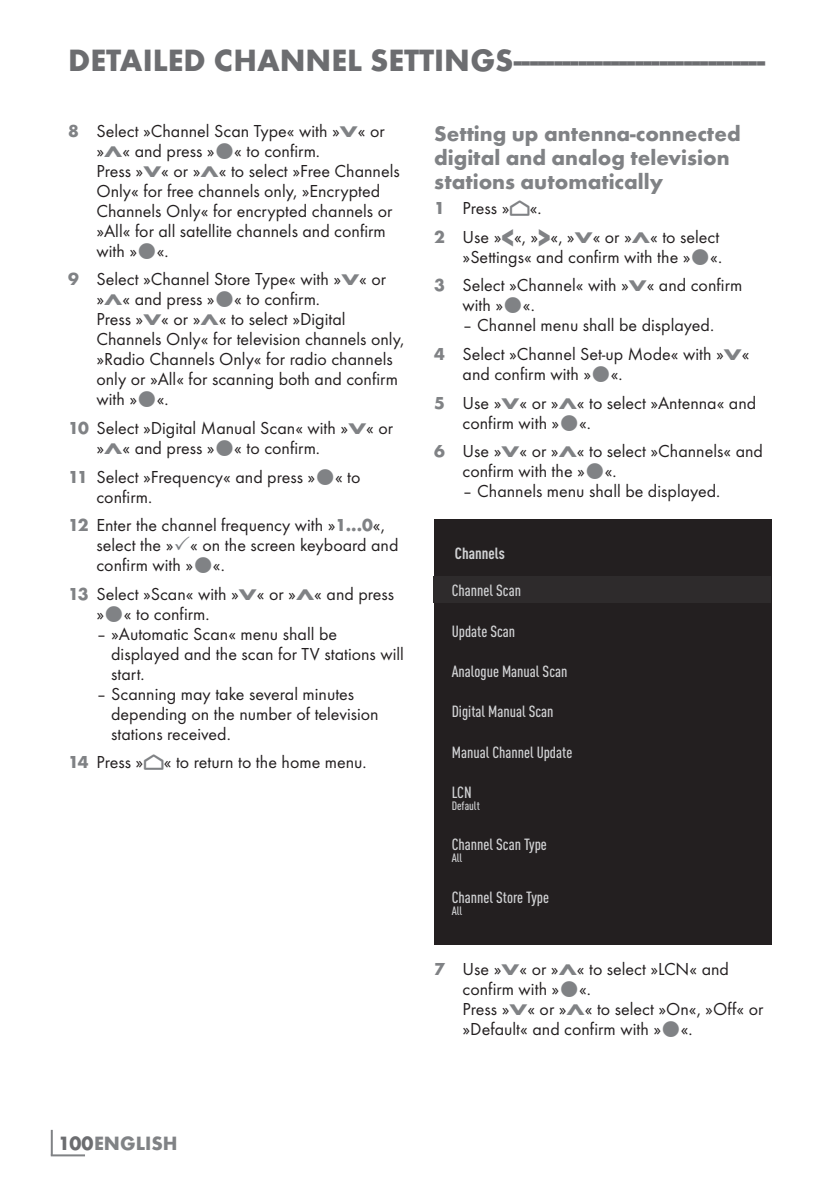
<style>
.page{position:relative;width:840px;height:1191px;background:#fff}
.page>*{position:absolute;margin:0;border:0;box-sizing:border-box;transform-origin:0 0}
.t1{font:700 32px "Futura TOT";color:#6c6d70}
.t2{font:700 22px/24px "Futura TOT";color:#808285}
.t3{font:700 20px "Futura TOT";color:#808285}
.t4{font:18px/20px "Futura TOT Boo";color:#231f20}
.t5{font:500 condensed 16px "DIN Pro";color:#d1d2d4}
.t6{font:700 condensed 16px "DIN Pro";color:#d1d2d4}
.t7{font:500 condensed 12px "DIN Pro";color:#d1d2d4}
.s1{font-family:"Futura TOT";font-weight:700;color:#808285}
.s2{font-family:"Futura TOT";font-weight:700;font-size:16px;color:#808285}
.s3{font-family:"Arcelik TS9 Android";font-size:24px;color:#808285}
.s4{font-family:"Futura TOT";font-weight:700;font-size:27.2px;color:#808285}
.s5{color:#6c6d70}
</style>
<div class="page">
<hr style="left:51px;top:1129px;width:2px;height:26px;background:#808285">
<hr style="left:51px;top:1154px;width:34px;height:2px;background:#808285">
<div style="left:434px;top:519px;width:337px;height:425px;background:#231f20"></div>
<div style="left:433px;top:576px;width:337px;height:27px;background:#2e2b2c"></div>
<h1 class="t1" style="left:68px;top:40px;width:698px">DETAILED CHANNEL SETTINGS-------------------------------</h1>
<p class="t4" style="left:96px;top:121px;width:304px;text-indent:-28px"><span class="s1">8</span> Select »Channel Scan Type« with »<span class="s2">V</span>« or »<span class="s2">Λ</span>« and press » « to confirm.<br>Press »<span class="s2">V</span>« or »<span class="s2">Λ</span>« to select »Free Channels Only« for free channels only, »Encrypted Channels Only« for encrypted channels or »All« for all satellite channels and confirm with » «.</p>
<p class="t4" style="left:96px;top:269px;width:309px;text-indent:-28px"><span class="s1">9</span> Select »Channel Store Type« with »<span class="s2">V</span>« or »<span class="s2">Λ</span>« and press » « to confirm.<br>Press »<span class="s2">V</span>« or »<span class="s2">Λ</span>« to select »Digital Channels Only« for television channels only, »Radio Channels Only« for radio channels only or »All« for scanning both and confirm with » «.</p>
<p class="t4" style="left:96px;top:418px;width:298px;text-indent:-28px"><span class="s1">10</span> Select »Digital Manual Scan« with »<span class="s2">V</span>« or »<span class="s2">Λ</span>« and press » « to confirm.</p>
<p class="t4" style="left:96px;top:466px;width:265px;text-indent:-28px"><span class="s1">11</span> Select »Frequency« and press » « to confirm.</p>
<p class="t4" style="left:96px;top:515px;width:303px;text-indent:-28px"><span class="s1">12</span> Enter the channel frequency with »<span class="s1">1...0</span>«, select the » « on the screen keyboard and confirm with » «.</p>
<p class="t4" style="left:96px;top:583px;width:299px;text-indent:-28px"><span class="s1">13</span> Select »Scan« with »<span class="s2">V</span>« or »<span class="s2">Λ</span>« and press » « to confirm.</p>
<p class="t4" style="left:111px;top:623px;width:294px;text-indent:-15px">– »Automatic Scan« menu shall be displayed and the scan for TV stations will start.</p>
<p class="t4" style="left:111px;top:683px;width:269px;text-indent:-15px">– Scanning may take several minutes depending on the number of television stations received.</p>
<p class="t4" style="left:68px;top:752px;width:300px"><span class="s1">14</span> Press »<span class="s3">p</span>« to return to the home menu.</p>
<p class="t2" style="left:434px;top:121px;width:308px">Setting up antenna-connected digital and analog television stations automatically</p>
<p class="t4" style="left:434px;top:194px;width:286px;line-height:28.6px"><span class="s1">1</span> Press »<span class="s3">p</span>«.<br><span class="s1">2</span> Use »<span class="s4">&lt;</span>«, »<span class="s4">&gt;</span>«, »<span class="s2">V</span>« or »<span class="s2">Λ</span>« to select</p>
<p class="t4" style="left:434px;top:242px;width:309px;line-height:28.6px;text-align:center">»Settings« and confirm with the » «.<br><span class="s1">3</span> Select »Channel« with »<span class="s2">V</span>« and confirm</p>
<p class="t4" style="left:462px;top:295px;width:74px">with » «.</p>
<p class="t4" style="left:434px;top:311px;width:316px;line-height:28.6px;text-align:center">– Channel menu shall be displayed.<br><span class="s1">4</span> Select »Channel Set-up Mode« with »<span class="s2">V</span>«</p>
<p class="t4" style="left:434px;top:359px;width:323px;line-height:28.6px;text-indent:28px">and confirm with » «.<br><span class="s1">5</span> Use »<span class="s2">V</span>« or »<span class="s2">Λ</span>« to select »Antenna« and</p>
<p class="t4" style="left:434px;top:408px;width:330px;line-height:28.6px;text-indent:28px">confirm with » «.<br><span class="s1">6</span> Use »<span class="s2">V</span>« or »<span class="s2">Λ</span>« to select »Channels« and</p>
<p class="t4" style="left:462px;top:461px;width:155px">confirm with the » «.</p>
<p class="t4" style="left:462px;top:481px;width:259px">– Channels menu shall be displayed.</p>
<p class="t6" style="left:454px;top:541px;width:51px">Channels</p>
<p class="t5" style="left:451px;top:579px;width:71px">Channel Scan</p>
<p class="t5" style="left:451px;top:619px;width:65px">Update Scan</p>
<p class="t5" style="left:451px;top:659px;width:117px">Analogue Manual Scan</p>
<p class="t5" style="left:451px;top:700px;width:103px">Digital Manual Scan</p>
<p class="t5" style="left:451px;top:740px;width:122px">Manual Channel Update</p>
<p class="t5" style="left:451px;top:780px;width:21px">LCN</p>
<p class="t7" style="left:451px;top:797px;width:29px">Default</p>
<p class="t5" style="left:451px;top:833px;width:97px">Channel Scan Type</p>
<p class="t7" style="left:451px;top:849px;width:12px">All</p>
<p class="t5" style="left:451px;top:885px;width:99px">Channel Store Type</p>
<p class="t7" style="left:451px;top:901px;width:12px">All</p>
<p class="t4" style="left:462px;top:958px;width:302px;text-indent:-28px"><span class="s1">7</span> Use »<span class="s2">V</span>« or »<span class="s2">Λ</span>« to select »LCN« and confirm with » «.<br>Press »<span class="s2">V</span>« or »<span class="s2">Λ</span>« to select »On«, »Off« or »Default« and confirm with » «.</p>
<p class="t3" style="left:58px;top:1131px;width:121px"><span class="s5">100</span>ENGLISH</p>
</div>
